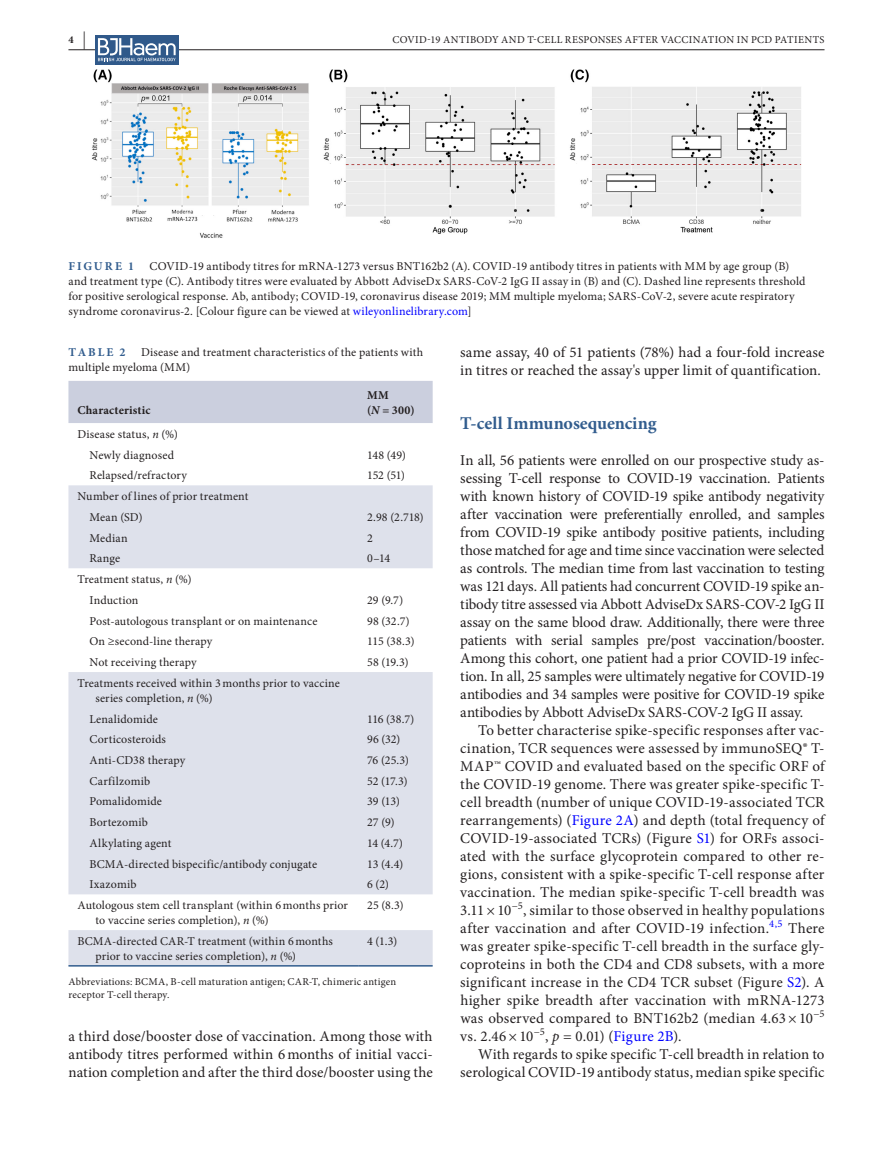
<style>
.page{position:relative;width:893px;height:1174px;background:#fff}
.page>*{position:absolute;margin:0;border:0;box-sizing:border-box;transform-origin:0 0}
.t1{font:700 18px "Minion Pro";color:#325d8e}
.t2{font:15px/18px "Minion Pro";letter-spacing:.005em;color:#231f20;text-align:justify}
.t3{font:12px/15px "Minion Pro";letter-spacing:.01em;color:#231f20}
.t4{font:700 12px/15px "Minion Pro";letter-spacing:.02em;color:#231f20}
.t5{font:700 12px "Minion Pro";letter-spacing:.17em;color:#325d8e}
.t6{font:10.5px/13.5px "Minion Pro";letter-spacing:.02em;color:#231f20}
.t7{font:10.5px "Minion Pro";color:#00f}
.t8{font:700 10.5px "Minion Pro";color:#231f20}
.s1{font-size:18px}
.s2{color:#00f}
.s3{font-style:italic}
</style>
<div class="page">
<hr style="left:68px;top:49px;width:756px;height:1px;background:#231f20">
<div style="left:95px;top:35px;width:83px;height:30px;background:#30598a"></div>
<svg style="left:98px;top:38px;width:78px;height:23px"></svg>
<img style="left:92px;top:69px;width:709px;height:169px">
<div style="left:68px;top:381px;width:365px;height:42px;background:#cbcfde"></div>
<svg style="left:68px;top:485px;width:365px;height:480px;fill:#dee1eb"></svg>
<hr style="left:68px;top:965px;width:290px;height:1px;background:#325d8e">
<hr style="left:358px;top:965px;width:75px;height:1px;background:#325d8e">
<p class="t8" style="left:68px;top:32px;width:19px">4 <span class="s1">|</span></p>
<p class="t6" style="left:392px;top:33px;width:433px">COVID-19 ANTIBODY AND T-CELL RESPONSES AFTER VACCINATION IN PCD PATIENTS</p>
<p class="t3" style="left:68px;top:258px;width:738px;text-indent:81px">COVID-19 antibody titres for mRNA-1273 versus BNT162b2 (A). COVID-19 antibody titres in patients with MM by age group (B) and treatment type (C). Antibody titres were evaluated by Abbott AdviseDx SARS-CoV-2 IgG II assay in (B) and (C). Dashed line represents threshold for positive serological response. Ab, antibody; COVID-19, coronavirus disease 2019; MM multiple myeloma; SARS-CoV-2, severe acute respiratory syndrome coronavirus-2. [Colour figure can be viewed at <span class="s2">wileyonlinelibrary.com</span>]</p>
<p class="t5" style="left:69px;top:344px;width:59px">TABLE 2</p>
<p class="t5" style="left:69px;top:257px;width:67px">FIGURE 1</p>
<p class="t2" style="left:460px;top:343px;width:366px">same assay, 40 of 51 patients (78%) had a four-fold increase in titres or reached the assay's upper limit of quantification.</p>
<p class="t1" style="left:460px;top:411px;width:198px">T-cell Immunosequencing</p>
<p class="t2" style="left:460px;top:451px;width:366px">In all, 56 patients were enrolled on our prospective study as&shy;sessing T-cell response to COVID-19 vaccination. Patients with known history of COVID-19 spike antibody negativity after vaccination were preferentially enrolled, and samples from COVID-19 spike antibody positive patients, including those matched for age and time since vaccination were selected as controls. The median time from last vaccination to testing was 121days. All patients had concurrent COVID-19 spike an&shy;tibody titre assessed via Abbott AdviseDx SARS-COV-2 IgG II assay on the same blood draw. Additionally, there were three patients with serial samples pre/post vaccination/booster.<br>Among this cohort, one patient had a prior COVID-19 infec&shy;tion. In all, 25 samples were ultimately negative for COVID-19 antibodies and 34 samples were positive for COVID-19 spike antibodies by Abbott AdviseDx SARS-COV-2 IgG II assay.</p>
<p class="t2" style="left:460px;top:721px;width:366px;text-indent:18px">To better characterise spike-specific responses after vac&shy;cination, TCR sequences were assessed by immunoSEQ® T-MAP™ COVID and evaluated based on the specific ORF of the COVID-19 genome. There was greater spike-specific T&shy;cell breadth (number of unique COVID-19-associated TCR rearrangements) (<span class="s2">Figure 2A</span>) and depth (total frequency of COVID-19-associated TCRs) (Figure <span class="s2">S1</span>) for ORFs associ&shy;ated with the surface glycoprotein compared to other re&shy;gions, consistent with a spike-specific T-cell response after vaccination. The median spike-specific T-cell breadth was 3.11 × 10</p>
<p class="t3" style="left:68px;top:345px;width:356px;text-indent:73px">Disease and treatment characteristics of the patients with multiple myeloma (MM)</p>
<p class="t4" style="left:77px;top:402px;width:75px">Characteristic</p>
<p class="t4" style="left:367px;top:387px;width:49px">MM<br>(<span class="s3">N</span> = 300)</p>
<p class="t3" style="left:89px;top:424px;width:90px;line-height:20.7px;text-indent:-12px">Disease status, <span class="s3">n</span> (%)<br>Newly diagnosed</p>
<p class="t3" style="left:367px;top:447px;width:40px">148 (49)</p>
<p class="t3" style="left:89px;top:468px;width:99px">Relapsed/refractory</p>
<p class="t3" style="left:367px;top:468px;width:39px">152 (51)</p>
<p class="t3" style="left:89px;top:486px;width:160px;line-height:20.7px;text-indent:-12px">Number of lines of prior treatment<br>Mean (SD)</p>
<p class="t3" style="left:367px;top:509px;width:58px">2.98 (2.718)</p>
<p class="t3" style="left:89px;top:530px;width:40px">Median</p>
<p class="t3" style="left:367px;top:530px;width:7px">2</p>
<p class="t3" style="left:89px;top:551px;width:32px">Range</p>
<p class="t3" style="left:367px;top:551px;width:25px">0–14</p>
<p class="t3" style="left:89px;top:569px;width:104px;line-height:20.7px;text-indent:-12px">Treatment status, <span class="s3">n</span> (%)<br>Induction</p>
<p class="t3" style="left:367px;top:592px;width:38px">29 (9.7)</p>
<p class="t3" style="left:89px;top:613px;width:230px">Post-autologous transplant or on maintenance</p>
<p class="t3" style="left:367px;top:613px;width:44px">98 (32.7)</p>
<p class="t3" style="left:89px;top:634px;width:124px">On ≥second-line therapy</p>
<p class="t3" style="left:367px;top:634px;width:49px">115 (38.3)</p>
<p class="t3" style="left:89px;top:655px;width:109px">Not receiving therapy</p>
<p class="t3" style="left:367px;top:655px;width:43px">58 (19.3)</p>
<p class="t3" style="left:95px;top:675px;width:246px;text-indent:-18px">Treatments received within 3months prior to vaccine series completion, <span class="s3">n</span> (%)</p>
<p class="t3" style="left:89px;top:711px;width:70px">Lenalidomide</p>
<p class="t3" style="left:367px;top:711px;width:49px">116 (38.7)</p>
<p class="t3" style="left:89px;top:732px;width:78px">Corticosteroids</p>
<p class="t3" style="left:367px;top:732px;width:35px">96 (32)</p>
<p class="t3" style="left:89px;top:752px;width:97px">Anti-CD38 therapy</p>
<p class="t3" style="left:367px;top:752px;width:43px">76 (25.3)</p>
<p class="t3" style="left:89px;top:773px;width:62px">Carfilzomib</p>
<p class="t3" style="left:367px;top:773px;width:42px">52 (17.3)</p>
<p class="t3" style="left:89px;top:794px;width:74px">Pomalidomide</p>
<p class="t3" style="left:367px;top:794px;width:34px">39 (13)</p>
<p class="t3" style="left:89px;top:815px;width:60px">Bortezomib</p>
<p class="t3" style="left:367px;top:815px;width:29px">27 (9)</p>
<p class="t3" style="left:89px;top:835px;width:83px">Alkylating agent</p>
<p class="t3" style="left:367px;top:835px;width:37px">14 (4.7)</p>
<p class="t3" style="left:89px;top:856px;width:229px">BCMA-directed bispecific/antibody conjugate</p>
<p class="t3" style="left:367px;top:856px;width:38px">13 (4.4)</p>
<p class="t3" style="left:89px;top:877px;width:49px">Ixazomib</p>
<p class="t3" style="left:367px;top:877px;width:23px">6 (2)</p>
<p class="t3" style="left:95px;top:897px;width:254px;text-indent:-18px">Autologous stem cell transplant (within 6months prior to vaccine series completion), <span class="s3">n</span> (%)</p>
<p class="t3" style="left:367px;top:897px;width:38px">25 (8.3)</p>
<p class="t3" style="left:95px;top:933px;width:239px;text-indent:-18px">BCMA-directed CAR-T treatment (within 6months prior to vaccine series completion), <span class="s3">n</span> (%)</p>
<p class="t3" style="left:367px;top:933px;width:32px">4 (1.3)</p>
<p class="t6" style="left:68px;top:974px;width:329px">Abbreviations: BCMA, B‑cell maturation antigen; CAR-T, chimeric antigen receptor T-cell therapy.</p>
<p class="t6" style="left:512px;top:898px;width:13px">−5</p>
<p class="t2" style="left:460px;top:901px;width:366px;text-indent:63px">, similar to those observed in healthy populations after vaccination and after COVID-19 infection.</p>
<p class="t7" style="left:769px;top:916px;width:15px">4,5</p>
<p class="t2" style="left:460px;top:919px;width:366px;text-indent:328px">There was greater spike-specific T-cell breadth in the surface gly&shy;coproteins in both the CD4 and CD8 subsets, with a more significant increase in the CD4 TCR subset (Figure <span class="s2">S2</span>). A higher spike breadth after vaccination with mRNA-1273 was observed compared to BNT162b2 (median 4.63×10</p>
<p class="t6" style="left:813px;top:1006px;width:13px">−5</p>
<p class="t6" style="left:534px;top:1024px;width:13px">−5</p>
<p class="t2" style="left:545px;top:1027px;width:138px">, <span class="s3">p</span> = 0.01) (<span class="s2">Figure 2B</span>).</p>
<p class="t2" style="left:478px;top:1045px;width:348px">With regards to spike specific T-cell breadth in relation to</p>
<p class="t2" style="left:460px;top:1063px;width:366px">serological COVID-19 antibody status, median spike specific</p>
<p class="t2" style="left:68px;top:1027px;width:366px">a third dose/booster dose of vaccination. Among those with antibody titres performed within 6months of initial vacci&shy;nation completion and after the third dose/booster using the</p>
<p class="t2" style="left:460px;top:1027px;width:75px">vs. 2.46×10</p>
</div>
